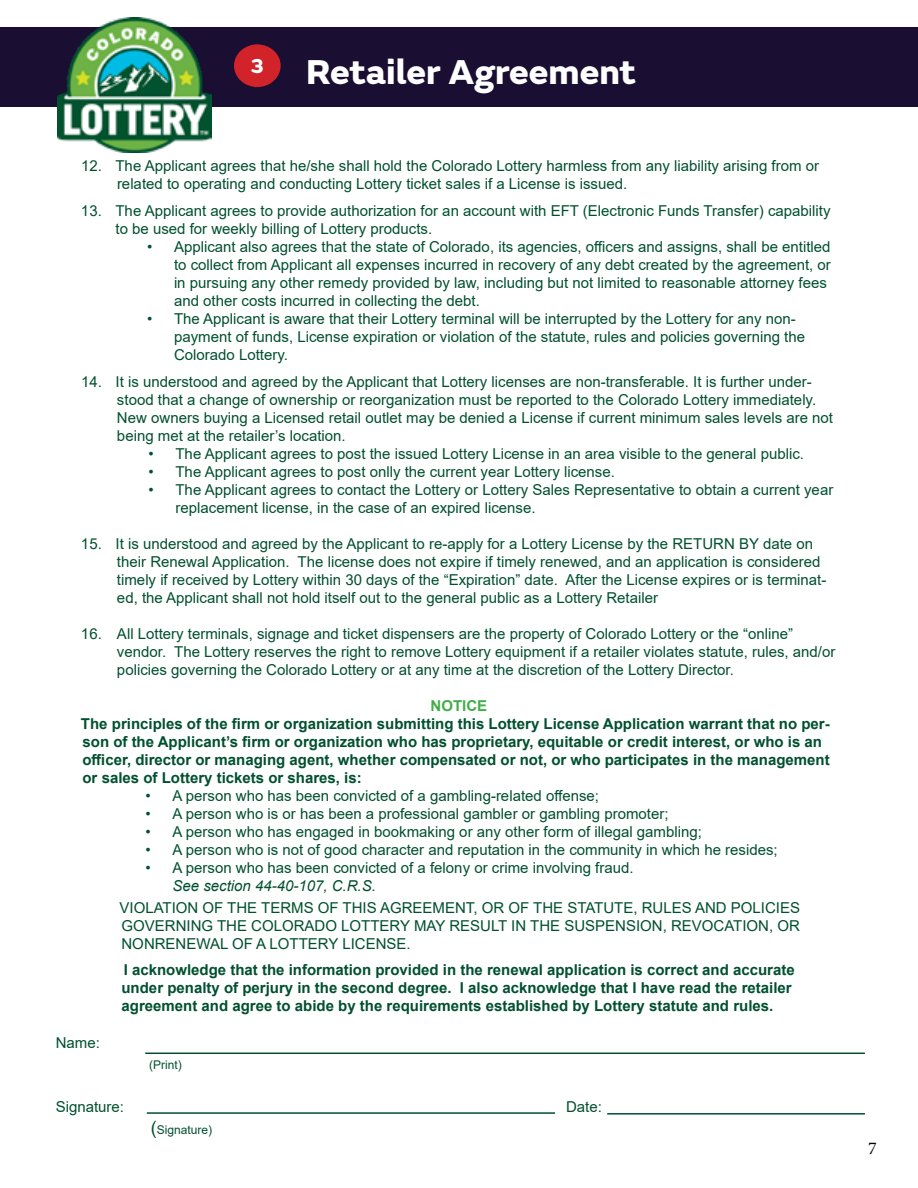
<style>
.page{position:relative;width:918px;height:1188px;background:#fff}
.page>*{position:absolute;margin:0;border:0;box-sizing:border-box;transform-origin:0 0}
.t1{font:800 36px "FS Emeric";color:#fff}
.t2{font:800 21px "FS Emeric";color:#fff}
.t3{font:18px "Minion Pro";color:#000}
.t4{font:15px/18px "Arial";color:#00502f}
.t5{font:700 15px/18px "Arial";color:#00502f}
.t6{font:italic 15px "Arial";color:#00502f}
.t7{font:700 15px "Arial";color:#41ad49}
.t8{font:12px "Arial";color:#00502f}
.s1{font-size:18px}
</style>
<div class="page">
<div style="left:0;top:28px;width:918px;height:79px;background:#1a0f32"></div>
<img style="left:57px;top:17px;width:155px;height:135px">
<div style="left:234px;top:44px;width:47px;height:43px;background:#d2232a;border-radius:50%"></div>
<hr style="left:145px;top:1053px;width:720px;height:1px;background:#00502f">
<hr style="left:147px;top:1112px;width:408px;height:2px;background:#00502f">
<hr style="left:607px;top:1113px;width:258px;height:2px;background:#00502f">
<h2 class="t2" style="left:250px;top:50px;width:16px">3</h2>
<h1 class="t1" style="left:306px;top:44px;width:332px">Retailer Agreement</h1>
<p class="t4" style="left:117px;top:156px;width:704px;text-indent:-36px">12. The Applicant agrees that he/she shall hold the Colorado Lottery harmless from any liability arising from or related to operating and conducting Lottery ticket sales if a License is issued.</p>
<p class="t4" style="left:116px;top:201px;width:717px;text-indent:-35px">13. The Applicant agrees to provide authorization for an account with EFT (Electronic Funds Transfer) capability to be used for weekly billing of Lottery products.</p>
<p class="t4" style="left:174px;top:237px;width:658px;text-indent:-27px">• Applicant also agrees that the state of Colorado, its agencies, officers and assigns, shall be entitled to collect from Applicant all expenses incurred in recovery of any debt created by the agreement, or in pursuing any other remedy provided by law, including but not limited to reasonable attorney fees and other costs incurred in collecting the debt.</p>
<p class="t4" style="left:174px;top:309px;width:633px;text-indent:-27px">• The Applicant is aware that their Lottery terminal will be interrupted by the Lottery for any non&shy;payment of funds, License expiration or violation of the statute, rules and policies governing the<br>Colorado Lottery.</p>
<p class="t4" style="left:117px;top:372px;width:718px;text-indent:-36px">14. It is understood and agreed by the Applicant that Lottery licenses are non-transferable. It is further under&shy;stood that a change of ownership or reorganization must be reported to the Colorado Lottery immediately.<br>New owners buying a Licensed retail outlet may be denied a License if current minimum sales levels are not being met at the retailer’s location.</p>
<p class="t4" style="left:148px;top:444px;width:657px">• The Applicant agrees to post the issued Lottery License in an area visible to the general public.</p>
<p class="t4" style="left:148px;top:462px;width:468px">• The Applicant agrees to post onlly the current year Lottery license.</p>
<p class="t4" style="left:175px;top:480px;width:659px;text-indent:-27px">• The Applicant agrees to contact the Lottery or Lottery Sales Representative to obtain a current year replacement license, in the case of an expired license.</p>
<p class="t4" style="left:117px;top:534px;width:711px;text-indent:-36px">15. It is understood and agreed by the Applicant to re-apply for a Lottery License by the RETURN BY date on their Renewal Application. The license does not expire if timely renewed, and an application is considered timely if received by Lottery within 30 days of the “Expiration” date. After the License expires or is terminat&shy;ed, the Applicant shall not hold itself out to the general public as a Lottery Retailer</p>
<p class="t4" style="left:117px;top:624px;width:720px;text-indent:-36px">16. All Lottery terminals, signage and ticket dispensers are the property of Colorado Lottery or the “online” vendor. The Lottery reserves the right to remove Lottery equipment if a retailer violates statute, rules, and/or policies governing the Colorado Lottery or at any time at the discretion of the Lottery Director.</p>
<p class="t7" style="left:431px;top:695px;width:58px">NOTICE</p>
<p class="t5" style="left:81px;top:715px;width:750px">The principles of the firm or organization submitting this Lottery License Application warrant that no per&shy;son of the Applicant’s firm or organization who has proprietary, equitable or credit interest, or who is an officer, director or managing agent, whether compensated or not, or who participates in the management or sales of Lottery tickets or shares, is:</p>
<p class="t4" style="left:145px;top:786px;width:455px">• A person who has been convicted of a gambling-related offense;</p>
<p class="t4" style="left:145px;top:804px;width:525px">• A person who is or has been a professional gambler or gambling promoter;</p>
<p class="t4" style="left:145px;top:822px;width:558px">• A person who has engaged in bookmaking or any other form of illegal gambling;</p>
<p class="t4" style="left:145px;top:840px;width:634px">• A person who is not of good character and reputation in the community in which he resides;</p>
<p class="t4" style="left:145px;top:858px;width:490px">• A person who has been convicted of a felony or crime involving fraud.</p>
<p class="t6" style="left:172px;top:876px;width:205px">See section 44-40-107, C.R.S.</p>
<p class="t4" style="left:56px;top:1033px;width:46px">Name:</p>
<p class="t4" style="left:120px;top:899px;width:682px;text-align:justify">VIOLATION OF THE TERMS OF THIS AGREEMENT, OR OF THE STATUTE, RULES AND POLICIES GOVERNING THE COLORADO LOTTERY MAY RESULT IN THE SUSPENSION, REVOCATION, OR NONRENEWAL OF A LOTTERY LICENSE.</p>
<p class="t5" style="left:122px;top:961px;width:675px">I acknowledge that the information provided in the renewal application is correct and accurate under penalty of perjury in the second degree. I also acknowledge that I have read the retailer agreement and agree to abide by the requirements established by Lottery statute and rules.</p>
<p class="t8" style="left:149px;top:1057px;width:34px">(Print)</p>
<p class="t4" style="left:56px;top:1098px;width:70px">Signature:</p>
<p class="t4" style="left:566px;top:1098px;width:37px">Date:</p>
<p class="t8" style="left:151px;top:1121px;width:63px"><span class="s1">(</span>Signature)</p>
<p class="t3" style="left:868px;top:1136px;width:10px">7</p>
</div>
